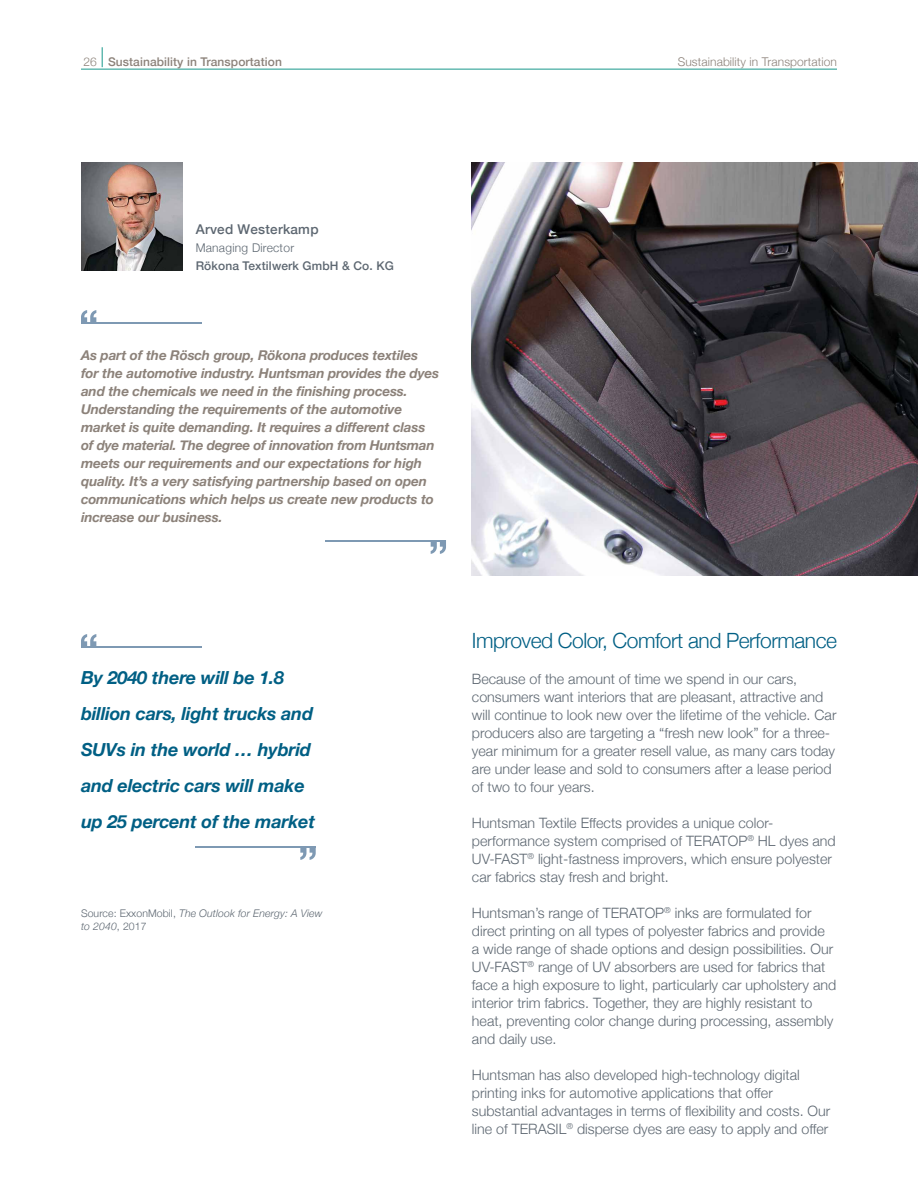
<style>
.page{position:relative;width:918px;height:1188px;background:#fff}
.page>*{position:absolute;margin:0;border:0;box-sizing:border-box;transform-origin:0 0}
.t1{font:300 21px "Helvetica Neue";letter-spacing:-.025em;color:#005f84}
.t2{font:italic 700 18px/36px "Helvetica Neue";letter-spacing:-.01em;color:#005f84}
.t3{font:300 14.25px/18px "Helvetica Neue";color:#5d6771}
.t4{font:italic 700 13.5px/18px "Helvetica Neue";letter-spacing:-.01em;color:#8c827a}
.t5{font:500 13.5px "Helvetica Neue";letter-spacing:.02em;color:#5d6771}
.t6{font:500 12px "Helvetica Neue";letter-spacing:.01em;color:#8c827a}
.t7{font:300 12px "Helvetica Neue";letter-spacing:.01em;color:#8c827a}
.t8{font:500 12px "Helvetica Neue";letter-spacing:.01em;color:#5d6771}
.t9{font:300 12px "Helvetica Neue";letter-spacing:.02em;color:#5d6771}
.t10{font:italic 300 10.5px/12.6px "Helvetica Neue";letter-spacing:.01em;color:#5d6771}
.s1{font-weight:300}
.s2{font-style:normal}
</style>
<div class="page">
<hr style="left:81px;top:69px;width:756px;height:1px;background:#18988b">
<svg style="left:102px;top:47px;width:1px;height:20px"></svg>
<img style="left:472px;top:162px;width:446px;height:414px">
<img style="left:81px;top:162px;width:101px;height:108px">
<hr style="left:81px;top:323px;width:121px;height:1px;background:#7e99b3">
<svg style="left:81px;top:310px;width:15px;height:13px"></svg>
<hr style="left:325px;top:540px;width:121px;height:1px;background:#7e99b3">
<svg style="left:431px;top:541px;width:15px;height:13px"></svg>
<hr style="left:195px;top:846px;width:121px;height:1px;background:#7e99b3">
<svg style="left:300px;top:847px;width:16px;height:13px"></svg>
<hr style="left:81px;top:647px;width:121px;height:1px;background:#7e99b3">
<svg style="left:81px;top:634px;width:15px;height:13px"></svg>
<p class="t6" style="left:84px;top:52px;width:200px"><span class="s1">26</span> Sustainability in Transportation</p>
<p class="t7" style="left:678px;top:52px;width:161px">Sustainability in Transportation</p>
<p class="t5" style="left:196px;top:218px;width:124px">Arved Westerkamp</p>
<p class="t9" style="left:196px;top:238px;width:100px">Managing Director</p>
<p class="t8" style="left:196px;top:256px;width:200px">Rökona Textilwerk GmbH &amp; Co. KG</p>
<p class="t4" style="left:81px;top:347px;width:360px">As part of the Rösch group, Rökona produces textiles for the automotive industry. Huntsman provides the dyes and the chemicals we need in the finishing process.<br>Understanding the requirements of the automotive market is quite demanding. It requires a different class of dye material. The degree of innovation from Huntsman meets our requirements and our expectations for high quality. It’s a very satisfying partnership based on open communications which helps us create new products to increase our business.</p>
<p class="t2" style="left:81px;top:660px;width:236px">By 2040 there will be 1.8 billion cars, light trucks and<br>SUVs in the world … hybrid and electric cars will make up 25 percent of the market</p>
<p class="t10" style="left:81px;top:906px;width:243px"><span class="s2">Source: ExxonMobil,</span> The Outlook for Energy: A View to 2040<span class="s2">, 2017</span></p>
<h1 class="t1" style="left:472px;top:624px;width:367px">Improved Color, Comfort and Performance</h1>
<p class="t3" style="left:472px;top:669px;width:366px">Because of the amount of time we spend in our cars, consumers want interiors that are pleasant, attractive and will continue to look new over the lifetime of the vehicle. Car producers also are targeting a “fresh new look” for a three&shy;year minimum for a greater resell value, as many cars today are under lease and sold to consumers after a lease period of two to four years.</p>
<p class="t3" style="left:472px;top:813px;width:365px">Huntsman Textile Effects provides a unique color&shy;performance system comprised of TERATOP<sup>®</sup> HL dyes and UV-FAST<sup>®</sup> light-fastness improvers, which ensure polyester car fabrics stay fresh and bright.</p>
<p class="t3" style="left:472px;top:903px;width:366px">Huntsman’s range of TERATOP<sup>®</sup> inks are formulated for direct printing on all types of polyester fabrics and provide<br>a wide range of shade options and design possibilities. Our UV-FAST<sup>®</sup> range of UV absorbers are used for fabrics that face a high exposure to light, particularly car upholstery and interior trim fabrics. Together, they are highly resistant to heat, preventing color change during processing, assembly and daily use.</p>
<p class="t3" style="left:472px;top:1065px;width:360px">Huntsman has also developed high-technology digital printing inks for automotive applications that offer substantial advantages in terms of flexibility and costs. Our line of TERASIL<sup>®</sup> disperse dyes are easy to apply and offer</p>
</div>
